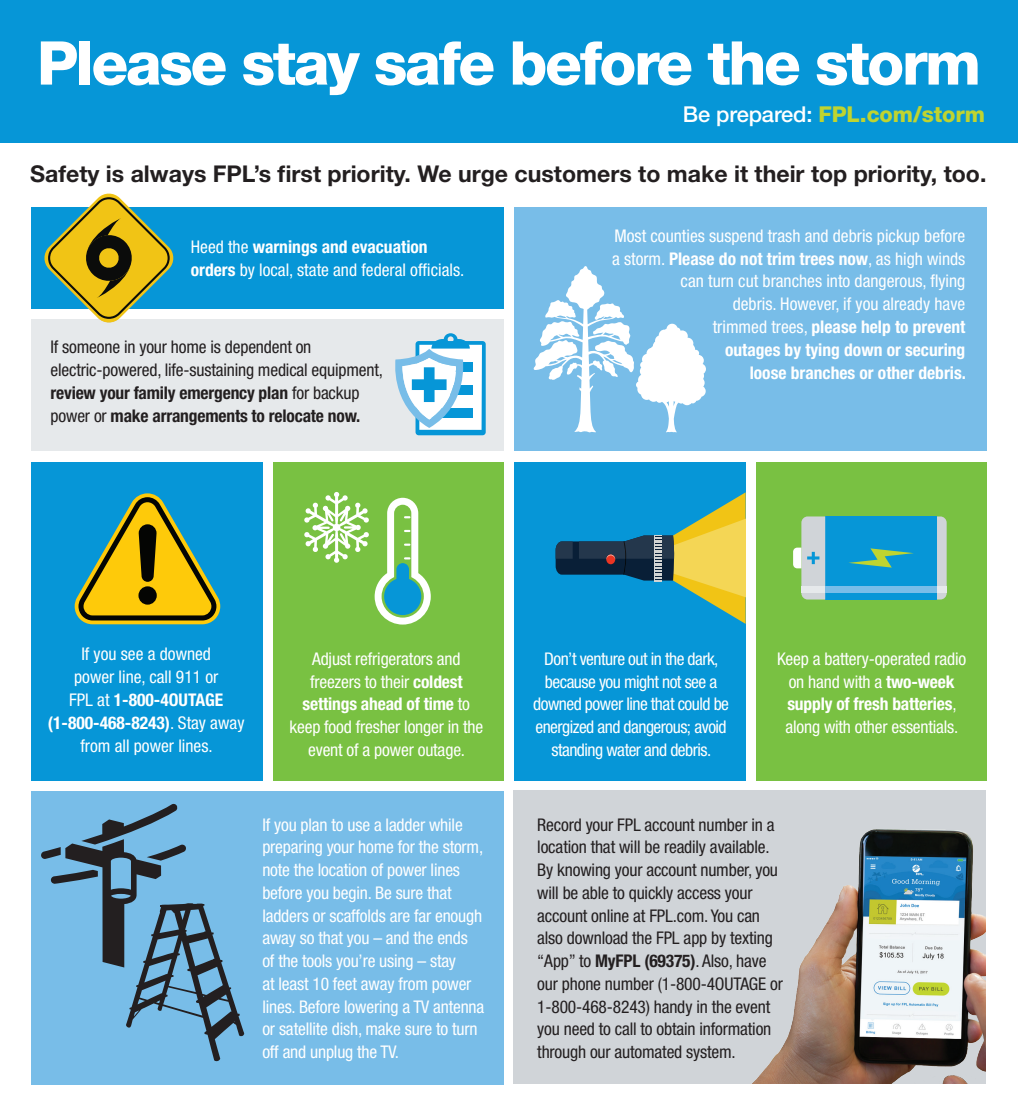
<style>
.page{position:relative;width:1018px;height:1116px;background:#fff}
.page>*{position:absolute;margin:0;border:0;box-sizing:border-box;transform-origin:0 0}
.t1{font:800 60.38px "Helvetica Neue LT Std";letter-spacing:-.04em;color:#fff}
.t2{font:700 23.1px "Helvetica Neue LT Std";color:#231f20}
.t3{font:800 21.88px "Helvetica Neue LT Std";letter-spacing:-.005em;color:#bfd430}
.t4{font:condensed 17.5px/22.8px "Helvetica Neue LT Std";letter-spacing:-.01em;color:#fff;text-align:center}
.t5{font:condensed 17.5px/22.8px "Helvetica Neue LT Std";letter-spacing:-.01em;color:#231f20}
.t6{font:condensed 17.5px/22.8px "Helvetica Neue LT Std";letter-spacing:-.03em;color:#fff;text-align:center}
.s1{font-weight:500;color:#fff}
.s2{font-weight:700}
</style>
<div class="page">
<div style="left:513px;top:789px;width:472px;height:293px;background:#d0d4d8"></div>
<img style="left:629px;top:789px;width:356px;height:293px">
<div style="left:756px;top:462px;width:231px;height:318px;background:#79c142"></div>
<div style="left:514px;top:462px;width:231px;height:318px;background:#0696d7"></div>
<svg style="left:555px;top:492px;width:190px;height:132px"></svg>
<div style="left:31px;top:207px;width:473px;height:101px;background:#0696d7"></div>
<div style="left:31px;top:319px;width:473px;height:132px;background:#e6e9eb"></div>
<div style="left:0;top:0;width:1018px;height:142px;background:#0696d7"></div>
<div style="left:273px;top:462px;width:231px;height:318px;background:#79c142"></div>
<div style="left:31px;top:462px;width:231px;height:318px;background:#0696d7"></div>
<div style="left:514px;top:207px;width:473px;height:244px;background:#78bde8"></div>
<div style="left:31px;top:791px;width:473px;height:293px;background:#78bde8"></div>
<svg style="left:43px;top:193px;width:132px;height:130px"></svg>
<div style="left:825px;top:516px;width:112px;height:83px;background:#0696d7"></div>
<svg style="left:849px;top:548px;width:65px;height:19px"></svg>
<svg style="left:937px;top:516px;width:9px;height:83px"></svg>
<svg style="left:793px;top:516px;width:32px;height:83px"></svg>
<div style="left:825px;top:586px;width:112px;height:7px;background:#78bde8"></div>
<div style="left:801px;top:586px;width:24px;height:7px;background:#e6e9eb"></div>
<div style="left:937px;top:586px;width:9px;height:7px;background:#e6e9eb"></div>
<div style="left:415px;top:341px;width:71px;height:94px;background:#0696d7;border-radius:3px"></div>
<svg style="left:395px;top:333px;width:87px;height:97px"></svg>
<svg style="left:375px;top:497px;width:56px;height:127px"></svg>
<svg style="left:304px;top:492px;width:65px;height:70px"></svg>
<svg style="left:41px;top:803px;width:203px;height:258px"></svg>
<svg style="left:75px;top:493px;width:145px;height:131px"></svg>
<svg style="left:533px;top:266px;width:173px;height:166px"></svg>
<h1 class="t1" style="left:37px;top:27px;width:945px">Please stay safe before the storm</h1>
<p class="t3" style="left:683px;top:101px;width:304px"><span class="s1">Be prepared:</span> FPL.com/storm</p>
<h2 class="t2" style="left:30px;top:160px;width:957px">Safety is always FPL’s first priority. We urge customers to make it their top priority, too.</h2>
<p class="t4" style="left:191px;top:235px;width:275px;text-align:left">Heed the <span class="s2">warnings and evacuation orders</span> by local, state and federal officials.</p>
<p class="t5" style="left:50px;top:335px;width:334px">If someone in your home is dependent on electric-powered, life-sustaining medical equipment, <span class="s2">review your family emergency plan</span> for backup power or <span class="s2">make arrangements to relocate now.</span></p>
<p class="t4" style="left:612px;top:224px;width:355px;text-align:right">Most counties suspend trash and debris pickup before a storm. <span class="s2">Please do not trim trees now</span>, as high winds can turn cut branches into dangerous, flying<br>debris. However, if you already have<br>trimmed trees, <span class="s2">please help to prevent<br>outages by tying down or securing<br>loose branches or other debris.</span></p>
<p class="t4" style="left:48px;top:642px;width:198px">If you see a downed<br>power line, call 911 or<br>FPL at <span class="s2">1-800-4OUTAGE (1-800-468-8243)</span>. Stay away from all power lines.</p>
<p class="t4" style="left:289px;top:647px;width:195px">Adjust refrigerators and freezers to their <span class="s2">coldest settings ahead of time</span> to keep food fresher longer in the event of a power outage.</p>
<p class="t6" style="left:533px;top:647px;width:197px">Don’t venture out in the dark, because you might not see a downed power line that could be energized and dangerous; avoid standing water and debris.</p>
<p class="t4" style="left:777px;top:647px;width:191px">Keep a battery-operated radio on hand with a <span class="s2">two-week supply of fresh batteries</span>, along with other essentials.</p>
<p class="t4" style="left:262px;top:812px;width:223px;text-align:left">If you plan to use a ladder while preparing your home for the storm, note the location of power lines before you begin. Be sure that ladders or scaffolds are far enough away so that you – and the ends of the tools you’re using – stay<br>at least 10 feet away from power lines. Before lowering a TV antenna or satellite dish, make sure to turn off and unplug the TV.</p>
<p class="t5" style="left:537px;top:812px;width:247px">Record your FPL account number in a location that will be readily available.<br>By knowing your account number, you will be able to quickly access your account online at FPL.com. You can also download the FPL app by texting “App” to <span class="s2">MyFPL (69375)</span>. Also, have our phone number (1-800-4OUTAGE or 1-800-468-8243) handy in the event you need to call to obtain information through our automated system.</p>
</div>
